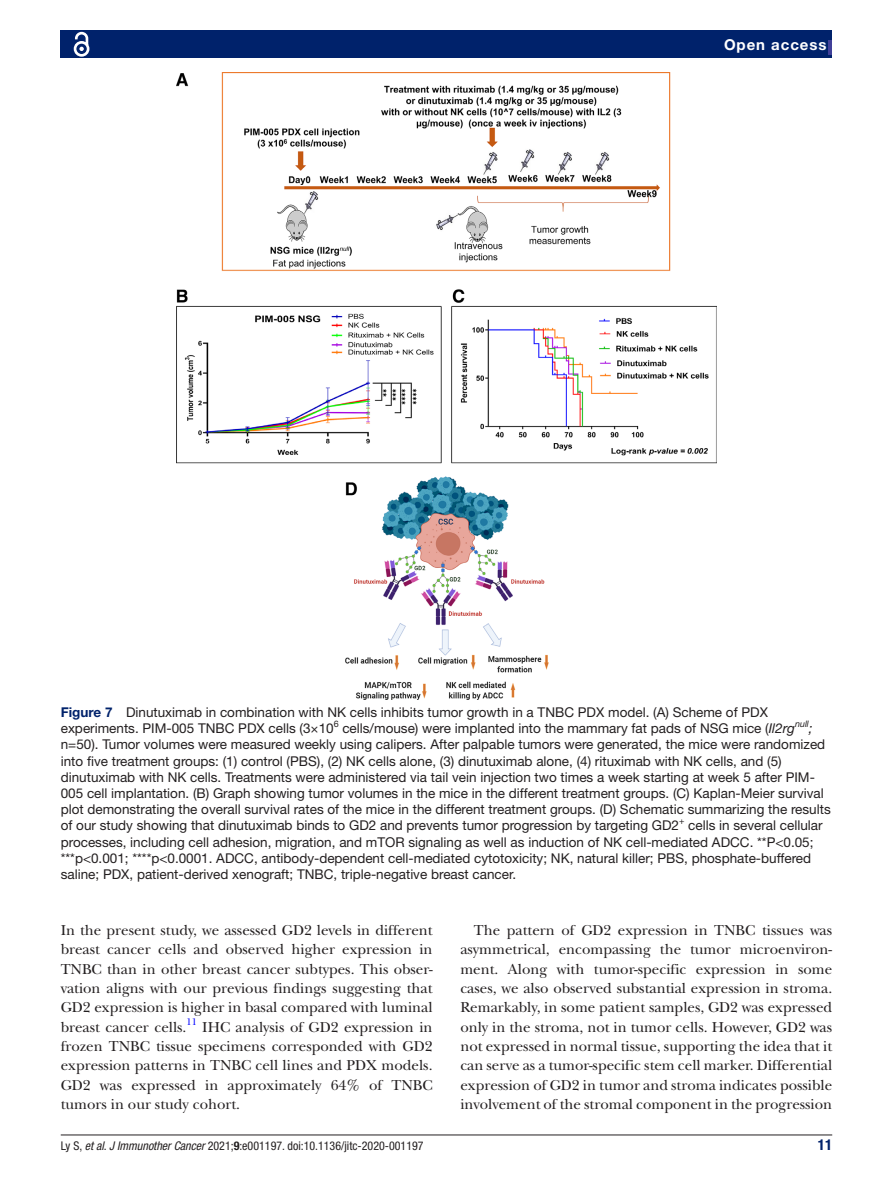
<style>
.page{position:relative;width:893px;height:1191px;background:#fff}
.page>*{position:absolute;margin:0;border:0;box-sizing:border-box;transform-origin:0 0}
.t1{font:15px/19.4px "New Baskerville";color:#231f20;text-align:justify}
.t2{font:700 15px "Helvetica Neue LT Std";letter-spacing:.065em;color:#fff}
.t3{font:700 condensed 15px "Helvetica Neue LT Std";color:#00226b}
.t4{font:13.5px/16.2px "Helvetica Neue LT Std";color:#231f20}
.t5{font:italic 13.5px "Helvetica Neue LT Std";color:#231f20}
.t6{font:condensed 12px "Helvetica Neue LT Std";color:#231f20}
.t7{font:9.9px "New Baskerville";color:#00f}
.t8{font:italic 9px "Helvetica Neue LT Std";color:#231f20}
.s1{font-weight:700;color:#00226b}
.s2{font-style:italic}
.s3{font-weight:700}
</style>
<div class="page">
<hr style="left:61px;top:1134px;width:771px;height:1px;background:#231f20">
<div style="left:61px;top:31px;width:771px;height:27px;background:#00226b"></div>
<hr style="left:828px;top:40px;width:4px;height:15px;background:#414099">
<svg style="left:73px;top:31px;width:17px;height:26px"></svg>
<img style="left:176px;top:73px;width:540px;height:626px">
<p class="t2" style="left:724px;top:35px;width:104px">Open access</p>
<p class="t4" style="left:61px;top:704px;width:736px"><span class="s1">Figure 7</span> Dinutuximab in combination with NK cells inhibits tumor growth in a TNBC PDX model. (A) Scheme of PDX experiments. PIM-005 TNBC PDX cells (3×10<sup>6</sup> cells/mouse) were implanted into the mammary fat pads of NSG mice (<span class="s2">Il2rg</span></p>
<p class="t8" style="left:795px;top:718px;width:15px">null</p>
<p class="t5" style="left:809px;top:720px;width:5px">;</p>
<p class="t4" style="left:61px;top:736px;width:771px">n=50). Tumor volumes were measured weekly using calipers. After palpable tumors were generated, the mice were randomized into five treatment groups: (1) control (PBS), (2) NK cells alone, (3) dinutuximab alone, (4) rituximab with NK cells, and (5) dinutuximab with NK cells. Treatments were administered via tail vein injection two times a week starting at week 5 after PIM-005 cell implantation. (B) Graph showing tumor volumes in the mice in the different treatment groups. (C) Kaplan-Meier survival plot demonstrating the overall survival rates of the mice in the different treatment groups. (D) Schematic summarizing the results of our study showing that dinutuximab binds to GD2 and prevents tumor progression by targeting GD2<sup>+</sup> cells in several cellular processes, including cell adhesion, migration, and mTOR signaling as well as induction of NK cell-mediated ADCC. **P&lt;0.05; ***p&lt;0.001; ****p&lt;0.0001. ADCC, antibody-dependent cell-mediated cytotoxicity; NK, natural killer; PBS, phosphate-buffered saline; PDX, patient-derived xenograft; TNBC, triple-negative breast cancer.</p>
<p class="t1" style="left:61px;top:920px;width:373px">In the present study, we assessed GD2 levels in different breast cancer cells and observed higher expression in TNBC than in other breast cancer subtypes. This obser&shy;vation aligns with our previous findings suggesting that GD2 expression is higher in basal compared with luminal breast cancer cells.</p>
<p class="t7" style="left:187px;top:1016px;width:12px">11</p>
<p class="t1" style="left:61px;top:1017px;width:373px;text-indent:142px">IHC analysis of GD2 expression in frozen TNBC tissue specimens corresponded with GD2 expression patterns in TNBC cell lines and PDX models.<br>GD2 was expressed in approximately 64% of TNBC tumors in our study cohort.</p>
<p class="t1" style="left:460px;top:920px;width:373px;text-indent:14px">The pattern of GD2 expression in TNBC tissues was asymmetrical, encompassing the tumor microenviron&shy;ment. Along with tumor-specific expression in some cases, we also observed substantial expression in stroma.<br>Remarkably, in some patient samples, GD2 was expressed only in the stroma, not in tumor cells. However, GD2 was not expressed in normal tissue, supporting the idea that it can serve as a tumor-specific stem cell marker. Differential expression of GD2 in tumor and stroma indicates possible involvement of the stromal component in the progression</p>
<p class="t6" style="left:61px;top:1138px;width:364px">Ly S, <span class="s2">et al</span>. <span class="s2">J Immunother Cancer</span> 2021;<span class="s3">9</span>:e001197. doi:10.1136/jitc-2020-001197</p>
<p class="t3" style="left:818px;top:1135px;width:16px">11</p>
</div>
